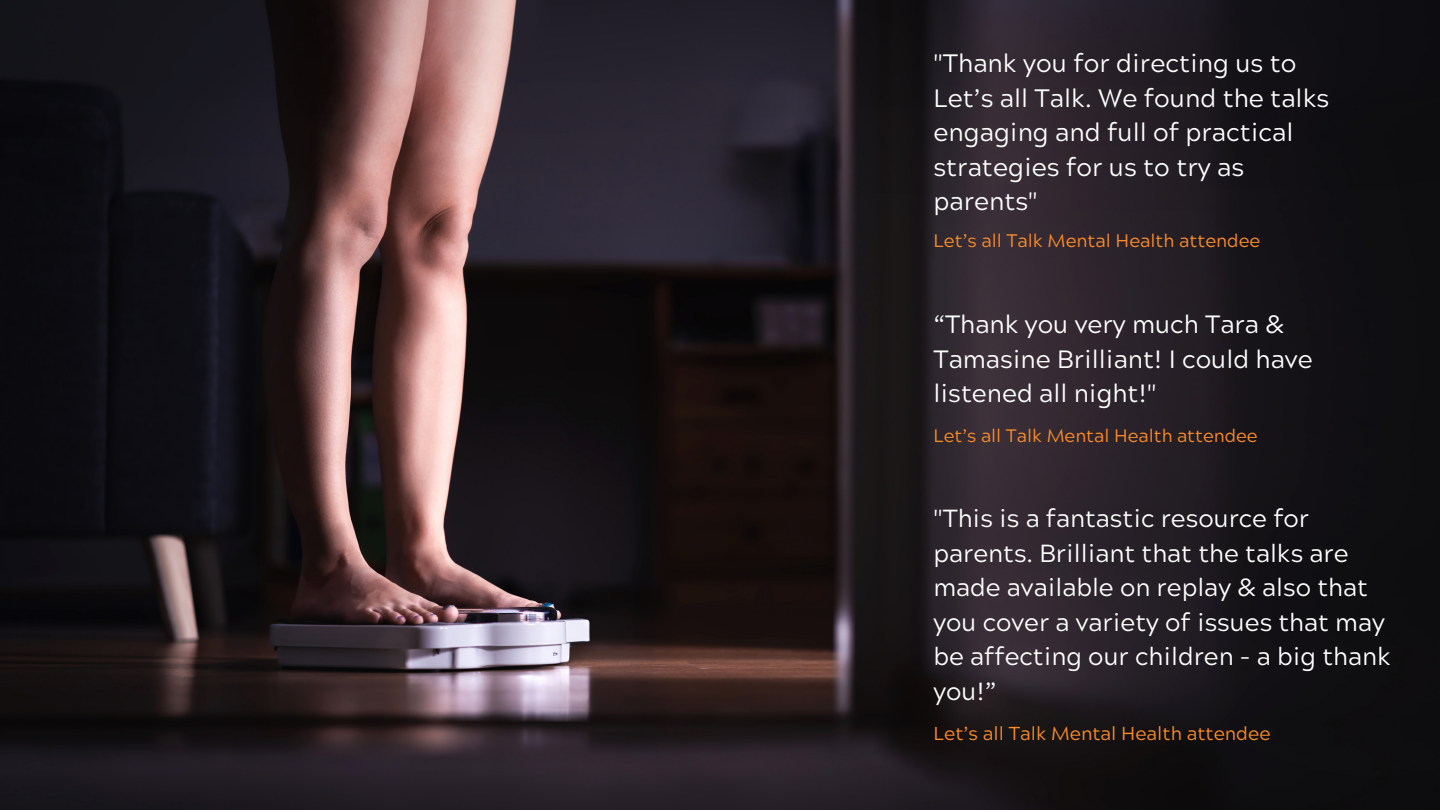
<style>
.page{position:relative;width:1440px;height:810px;background:#fff}
.page>*{position:absolute;margin:0;border:0;box-sizing:border-box;transform-origin:0 0}
.t1{font:25.2px/34.5px "Acherus Grotesque";color:#fff}
.t2{font:25px/34.5px "Acherus Grotesque";color:#fff}
.t3{font:24.7px/34.5px "Acherus Grotesque";color:#fff}
.t4{font:18.7px "Acherus Grotesque";color:#ff8d28}
.t5{font:18.2px "Acherus Grotesque";color:#ff8d28}
.t6{font:18px "Acherus Grotesque";color:#ff8d28}
</style>
<div class="page">
<img style="left:0;top:0;width:1440px;height:810px">
<p class="t1" style="left:934px;top:50px;width:397px">"Thank you for directing us to<br>Let’s all Talk. We found the talks engaging and full of practical strategies for us to try as parents"</p>
<p class="t5" style="left:934px;top:233px;width:329px">Let’s all Talk Mental Health attendee</p>
<p class="t2" style="left:934px;top:310px;width:381px">“Thank you very much Tara &amp;<br>Tamasine Brilliant! I could have listened all night!"</p>
<p class="t6" style="left:934px;top:428px;width:326px">Let’s all Talk Mental Health attendee</p>
<p class="t3" style="left:934px;top:505px;width:459px">"This is a fantastic resource for parents. Brilliant that the talks are made available on replay &amp; also that you cover a variety of issues that may be affecting our children - a big thank you!”</p>
<p class="t4" style="left:934px;top:726px;width:339px">Let’s all Talk Mental Health attendee</p>
</div>
